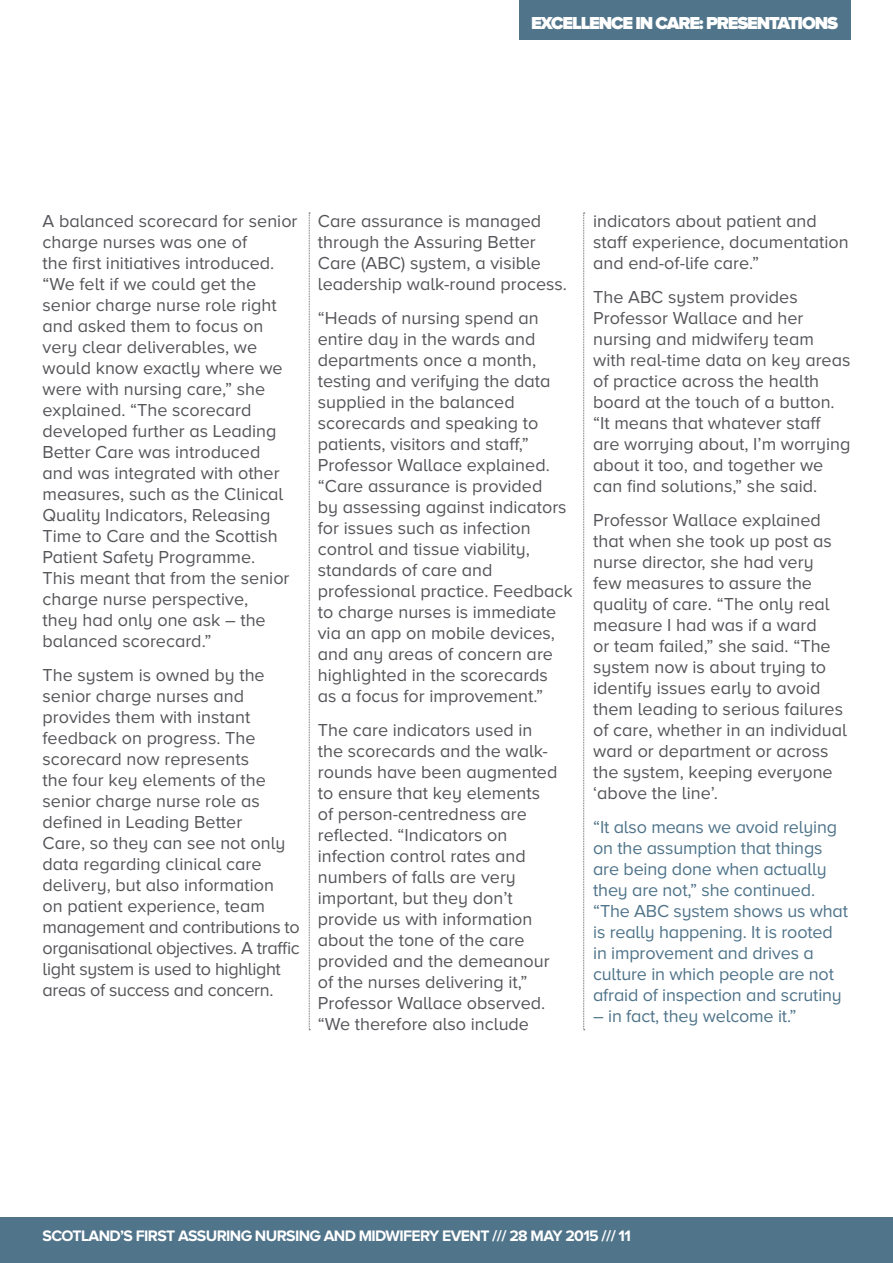
<style>
.page{position:relative;width:893px;height:1263px;background:#fff}
.page>*{position:absolute;margin:0;border:0;box-sizing:border-box;transform-origin:0 0}
.t1{font:18px/21px "Proxima Nova A";color:#55565a}
.t2{font:18px/21px "Proxima Nova A";letter-spacing:-.01em;color:#50748a}
.t3{font:900 18px "Proxima Nova A";letter-spacing:-.065em;color:#fff}
.t4{font:700 15.75px "Proxima Nova A";letter-spacing:-.04em;color:#fff}
</style>
<div class="page">
<svg style="left:309px;top:213px;width:1px;height:817px"></svg>
<svg style="left:583px;top:213px;width:2px;height:817px"></svg>
<div style="left:0;top:1217px;width:893px;height:46px;background:#50748a"></div>
<div style="left:519px;top:0;width:331px;height:39px;background:#50748a"></div>
<p class="t3" style="left:531px;top:12px;width:308px">EXCELLENCE IN CARE: PRESENTATIONS</p>
<p class="t1" style="left:43px;top:210px;width:257px">A balanced scorecard for senior charge nurses was one of<br>the first initiatives introduced. “We felt if we could get the senior charge nurse role right and asked them to focus on very clear deliverables, we would know exactly where we were with nursing care,” she explained. “The scorecard developed further as Leading<br>Better Care was introduced<br>and was integrated with other measures, such as the Clinical<br>Quality Indicators, Releasing<br>Time to Care and the Scottish<br>Patient Safety Programme.<br>This meant that from the senior charge nurse perspective,<br>they had only one ask – the balanced scorecard.”</p>
<p class="t1" style="left:43px;top:664px;width:259px">The system is owned by the senior charge nurses and provides them with instant feedback on progress. The scorecard now represents<br>the four key elements of the senior charge nurse role as defined in Leading Better<br>Care, so they can see not only data regarding clinical care delivery, but also information<br>on patient experience, team management and contributions to organisational objectives. A traffic light system is used to highlight areas of success and concern.</p>
<p class="t1" style="left:318px;top:210px;width:251px">Care assurance is managed through the Assuring Better<br>Care (ABC) system, a visible leadership walk-round process.</p>
<p class="t1" style="left:318px;top:307px;width:256px">“Heads of nursing spend an entire day in the wards and departments once a month, testing and verifying the data supplied in the balanced scorecards and speaking to patients, visitors and staff,”<br>Professor Wallace explained. “Care assurance is provided<br>by assessing against indicators for issues such as infection control and tissue viability, standards of care and professional practice. Feedback to charge nurses is immediate via an app on mobile devices, and any areas of concern are highlighted in the scorecards<br>as a focus for improvement.”</p>
<p class="t1" style="left:318px;top:719px;width:241px">The care indicators used in the scorecards and the walk&shy;rounds have been augmented to ensure that key elements of person-centredness are reflected. “Indicators on infection control rates and numbers of falls are very important, but they don’t provide us with information about the tone of the care provided and the demeanour of the nurses delivering it,”<br>Professor Wallace observed. “We therefore also include</p>
<p class="t1" style="left:593px;top:210px;width:257px">indicators about patient and staff experience, documentation and end-of-life care.”</p>
<p class="t1" style="left:593px;top:286px;width:259px">The ABC system provides<br>Professor Wallace and her nursing and midwifery team with real-time data on key areas of practice across the health board at the touch of a button. “It means that whatever staff are worrying about, I’m worrying about it too, and together we can find solutions,” she said.</p>
<p class="t1" style="left:593px;top:509px;width:255px">Professor Wallace explained that when she took up post as nurse director, she had very<br>few measures to assure the quality of care. “The only real measure I had was if a ward<br>or team failed,” she said. “The system now is about trying to identify issues early to avoid them leading to serious failures of care, whether in an individual ward or department or across the system, keeping everyone ‘above the line’.</p>
<p class="t2" style="left:593px;top:816px;width:256px">“It also means we avoid relying on the assumption that things are being done when actually they are not,” she continued. “The ABC system shows us what is really happening. It is rooted in improvement and drives a culture in which people are not afraid of inspection and scrutiny</p>
<p class="t2" style="left:593px;top:1005px;width:205px">– in fact, they welcome it.”</p>
<p class="t4" style="left:43px;top:1227px;width:590px">SCOTLAND’S FIRST ASSURING NURSING AND MIDWIFERY EVENT /// 28 MAY 2015 /// 11</p>
</div>
